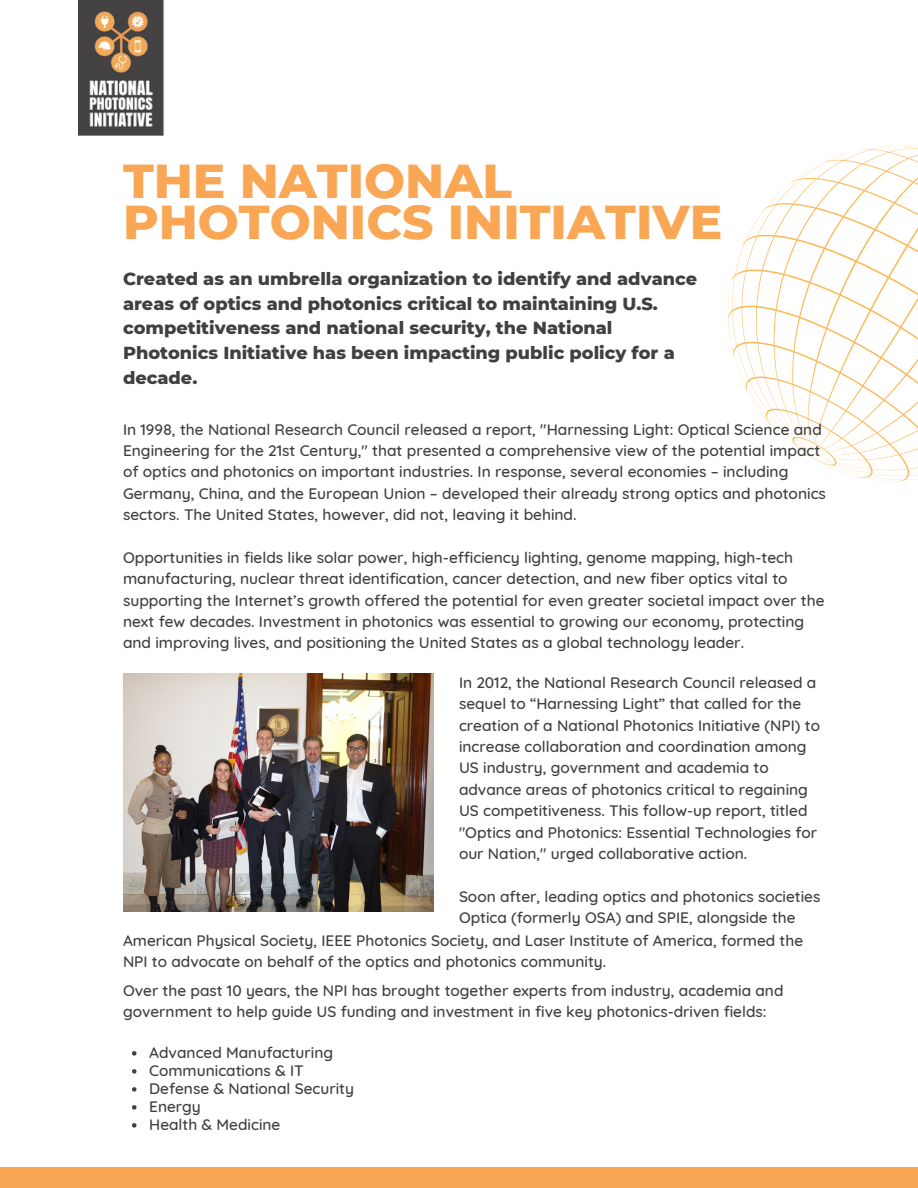
<style>
.page{position:relative;width:918px;height:1188px;background:#fff}
.page>*{position:absolute;margin:0;border:0;box-sizing:border-box;transform-origin:0 0}
.t1{font:800 48.6px/41px "Montserrat";color:#f9a755}
.t2{font:800 17.7px/24.8px "Montserrat";color:#404041}
.t3{font:500 15.45px/21.3px "Quicksand";color:#404041}
</style>
<div class="page">
<svg style="left:728px;top:146px;width:190px;height:336px"></svg>
<svg style="left:745px;top:216px;width:14px;height:25px"></svg>
<svg style="left:799px;top:165px;width:18px;height:12px"></svg>
<svg style="left:831px;top:146px;width:59px;height:13px"></svg>
<svg style="left:743px;top:384px;width:13px;height:23px"></svg>
<svg style="left:728px;top:318px;width:6px;height:39px"></svg>
<svg style="left:865px;top:479px;width:18px;height:2px"></svg>
<svg style="left:814px;top:453px;width:13px;height:2px"></svg>
<div style="left:0;top:1167px;width:918px;height:21px;background:#f9a755"></div>
<img style="left:79px;top:0;width:85px;height:136px">
<img style="left:123px;top:674px;width:310px;height:237px">
<svg style="left:132px;top:1051px;width:4px;height:5px"></svg>
<svg style="left:132px;top:1069px;width:4px;height:5px"></svg>
<svg style="left:132px;top:1087px;width:4px;height:5px"></svg>
<svg style="left:132px;top:1105px;width:4px;height:5px"></svg>
<svg style="left:132px;top:1123px;width:4px;height:5px"></svg>
<h1 class="t1" style="left:123px;top:160px;width:601px">THE NATIONAL<br>PHOTONICS INITIATIVE</h1>
<p class="t2" style="left:123px;top:266px;width:576px">Created as an umbrella organization to identify and advance areas of optics and photonics critical to maintaining U.S. competitiveness and national security, the National Photonics Initiative has been impacting public policy for a decade.</p>
<p class="t3" style="left:123px;top:418px;width:705px">In 1998, the National Research Council released a report, "Harnessing Light: Optical Science and Engineering for the 21st Century," that presented a comprehensive view of the potential impact of optics and photonics on important industries. In response, several economies – including Germany, China, and the European Union – developed their already strong optics and photonics sectors. The United States, however, did not, leaving it behind.</p>
<p class="t3" style="left:123px;top:546px;width:703px">Opportunities in fields like solar power, high-efficiency lighting, genome mapping, high-tech manufacturing, nuclear threat identification, cancer detection, and new fiber optics vital to supporting the Internet’s growth offered the potential for even greater societal impact over the next few decades. Investment in photonics was essential to growing our economy, protecting and improving lives, and positioning the United States as a global technology leader.</p>
<p class="t3" style="left:459px;top:671px;width:363px">In 2012, the National Research Council released a sequel to “Harnessing Light” that called for the creation of a National Photonics Initiative (NPI) to increase collaboration and coordination among US industry, government and academia to advance areas of photonics critical to regaining US competitiveness. This follow-up report, titled "Optics and Photonics: Essential Technologies for our Nation," urged collaborative action.</p>
<p class="t3" style="left:459px;top:885px;width:363px">Soon after, leading optics and photonics societies<br>Optica (formerly OSA) and SPIE, alongside the</p>
<p class="t3" style="left:123px;top:929px;width:682px">American Physical Society, IEEE Photonics Society, and Laser Institute of America, formed the<br>NPI to advocate on behalf of the optics and photonics community.</p>
<p class="t3" style="left:123px;top:980px;width:662px">Over the past 10 years, the NPI has brought together experts from industry, academia and government to help guide US funding and investment in five key photonics-driven fields:</p>
<p class="t3" style="left:149px;top:1043px;width:206px;line-height:18px">Advanced Manufacturing<br>Communications &amp; IT<br>Defense &amp; National Security<br>Energy<br>Health &amp; Medicine</p>
</div>
